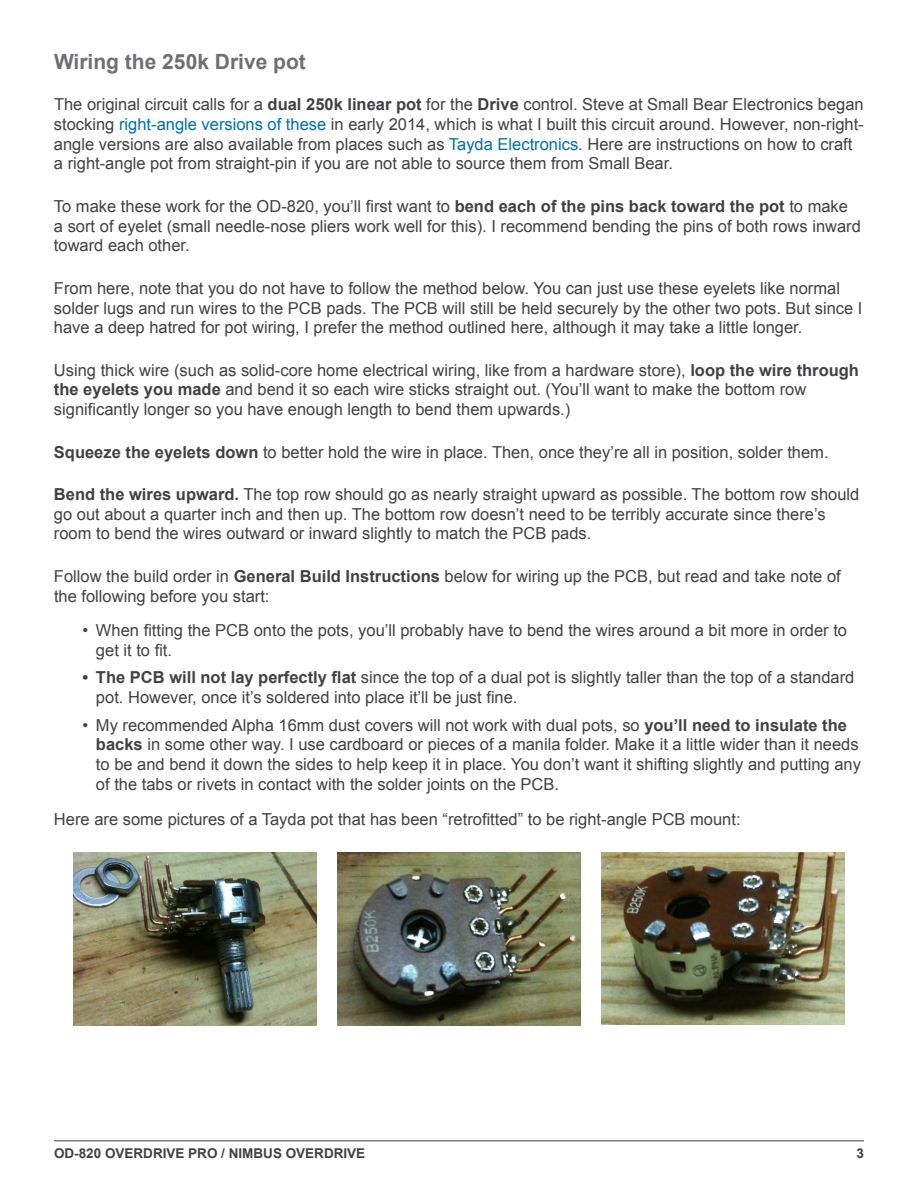
<style>
.page{position:relative;width:918px;height:1188px;background:#fff}
.page>*{position:absolute;margin:0;border:0;box-sizing:border-box;transform-origin:0 0}
.t1{font:700 21px "Arial";color:#6d6f71}
.t2{font:16.5px/19.8px "Arial";color:#414042}
.t3{font:700 13.5px "Arial";color:#414042}
.s1{font-weight:700}
.s2{color:#006fab}
</style>
<div class="page">
<hr style="left:54px;top:1140px;width:810px;height:1px;background:#404040">
<img style="left:338px;top:852px;width:242px;height:173px">
<img style="left:602px;top:852px;width:242px;height:173px">
<img style="left:74px;top:852px;width:242px;height:173px">
<p class="t1" style="left:54px;top:48px;width:253px">Wiring the 250k Drive pot</p>
<p class="t2" style="left:54px;top:95px;width:811px">The original circuit calls for a <span class="s1">dual 250k linear pot</span> for the <span class="s1">Drive</span> control. Steve at Small Bear Electronics began stocking <span class="s2">right-angle versions of these</span> in early 2014, which is what I built this circuit around. However, non-right&shy;angle versions are also available from places such as <span class="s2">Tayda Electronics</span>. Here are instructions on how to craft a right-angle pot from straight-pin if you are not able to source them from Small Bear.</p>
<p class="t2" style="left:54px;top:196px;width:808px">To make these work for the OD-820, you’ll first want to <span class="s1">bend each of the pins back toward the pot</span> to make a sort of eyelet (small needle-nose pliers work well for this). I recommend bending the pins of both rows inward toward each other.</p>
<p class="t2" style="left:54px;top:278px;width:810px">From here, note that you do not have to follow the method below. You can just use these eyelets like normal solder lugs and run wires to the PCB pads. The PCB will still be held securely by the other two pots. But since I have a deep hatred for pot wiring, I prefer the method outlined here, although it may take a little longer.</p>
<p class="t2" style="left:54px;top:360px;width:807px">Using thick wire (such as solid-core home electrical wiring, like from a hardware store), <span class="s1">loop the wire through the eyelets you made</span> and bend it so each wire sticks straight out. (You’ll want to make the bottom row significantly longer so you have enough length to bend them upwards.)</p>
<p class="t2" style="left:54px;top:442px;width:776px"><span class="s1">Squeeze the eyelets down</span> to better hold the wire in place. Then, once they’re all in position, solder them.</p>
<p class="t2" style="left:54px;top:484px;width:807px"><span class="s1">Bend the wires upward.</span> The top row should go as nearly straight upward as possible. The bottom row should go out about a quarter inch and then up. The bottom row doesn’t need to be terribly accurate since there’s room to bend the wires outward or inward slightly to match the PCB pads.</p>
<p class="t2" style="left:54px;top:566px;width:788px">Follow the build order in <span class="s1">General Build Instructions</span> below for wiring up the PCB, but read and take note of the following before you start:</p>
<p class="t2" style="left:96px;top:621px;width:753px;text-indent:-13px">• When fitting the PCB onto the pots, you’ll probably have to bend the wires around a bit more in order to get it to fit.</p>
<p class="t2" style="left:96px;top:668px;width:760px;text-indent:-13px"><span class="s1">• The PCB will not lay perfectly flat</span> since the top of a dual pot is slightly taller than the top of a standard pot. However, once it’s soldered into place it’ll be just fine.</p>
<p class="t2" style="left:96px;top:715px;width:766px;text-indent:-13px">• My recommended Alpha 16mm dust covers will not work with dual pots, so <span class="s1">you’ll need to insulate the backs</span> in some other way. I use cardboard or pieces of a manila folder. Make it a little wider than it needs to be and bend it down the sides to help keep it in place. You don’t want it shifting slightly and putting any of the tabs or rivets in contact with the solder joints on the PCB.</p>
<p class="t2" style="left:54px;top:809px;width:688px">Here are some pictures of a Tayda pot that has been “retrofitted” to be right-angle PCB mount:</p>
<p class="t3" style="left:54px;top:1144px;width:313px">OD-820 OVERDRIVE PRO / NIMBUS OVERDRIVE</p>
<p class="t3" style="left:856px;top:1144px;width:9px">3</p>
</div>
